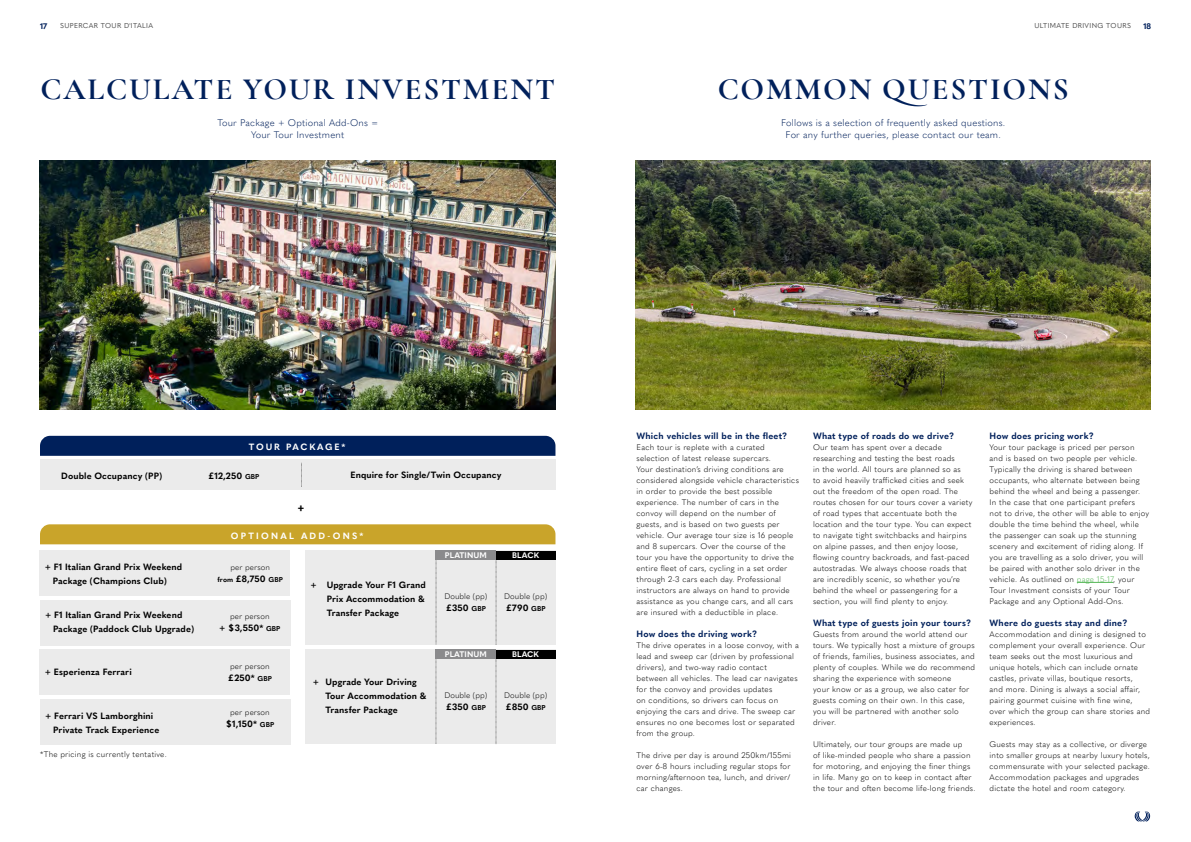
<style>
.page{position:relative;width:1191px;height:842px;background:#fff}
.page>*{position:absolute;margin:0;border:0;box-sizing:border-box;transform-origin:0 0}
.t1{font:700 31px "Cormorant Garamond";letter-spacing:.06em;color:#00205b}
.t2{font:900 11px "Lato";color:#000}
.t3{font:300 9.5px/12px "Quasimoda";letter-spacing:.02em;color:#00205b;text-align:center}
.t4{font:700 9px/14px "Quasimoda";letter-spacing:.01em;color:#000}
.t5{font:700 9px "Quasimoda";letter-spacing:.02em;color:#00205b}
.t6{font:700 9px "Quasimoda";letter-spacing:.25em;color:#fff}
.t7{font:700 9px "Quasimoda";letter-spacing:.2em;color:#fff}
.t8{font:300 8px/11px "Quasimoda";letter-spacing:.025em;color:#000}
.t9{font:700 8px "Quasimoda";letter-spacing:.01em;color:#fff}
.t10{font:700 8px "Quasimoda";color:#00205b}
.t11{font:7px "Quasimoda";letter-spacing:.05em;color:#4d4d4d}
.t12{font:700 7px "Quasimoda";letter-spacing:.01em;color:#000}
.s1{font-size:7px}
.s2{font-size:9px}
.s3{color:#55b656}
</style>
<div class="page">
<svg style="left:1134px;top:811px;width:16px;height:10px"></svg>
<img style="left:40px;top:160px;width:515px;height:249px">
<img style="left:635px;top:160px;width:515px;height:249px">
<div style="left:40px;top:436px;width:515px;height:20px;background:#00205b"></div>
<div style="left:40px;top:460px;width:515px;height:30px;background:#ebebeb"></div>
<div style="left:40px;top:551px;width:250px;height:45px;background:#ebebeb"></div>
<div style="left:40px;top:600px;width:250px;height:45px;background:#ebebeb"></div>
<div style="left:40px;top:524px;width:515px;height:20px;background:#c9a42a"></div>
<svg style="left:301px;top:463px;width:1px;height:24px"></svg>
<div style="left:305px;top:650px;width:250px;height:94px;background:#ebebeb"></div>
<svg style="left:436px;top:658px;width:1px;height:86px"></svg>
<svg style="left:496px;top:659px;width:1px;height:85px"></svg>
<div style="left:495px;top:650px;width:60px;height:8px;background:#000"></div>
<div style="left:436px;top:650px;width:60px;height:8px;background:#8a8a8c"></div>
<div style="left:305px;top:551px;width:250px;height:94px;background:#ebebeb"></div>
<svg style="left:436px;top:559px;width:1px;height:85px"></svg>
<svg style="left:496px;top:560px;width:1px;height:85px"></svg>
<div style="left:495px;top:551px;width:60px;height:8px;background:#000"></div>
<div style="left:436px;top:551px;width:60px;height:8px;background:#8a8a8c"></div>
<div style="left:40px;top:699px;width:250px;height:45px;background:#ebebeb"></div>
<div style="left:40px;top:650px;width:250px;height:45px;background:#ebebeb"></div>
<hr style="left:1076px;top:582px;width:37px;height:1px;background:#55b656">
<p class="t10" style="left:40px;top:20px;width:9px">17</p>
<p class="t11" style="left:60px;top:21px;width:94px">SUPERCAR TOUR D'ITALIA</p>
<p class="t11" style="left:1034px;top:21px;width:98px">ULTIMATE DRIVING TOURS</p>
<p class="t10" style="left:1143px;top:20px;width:9px">18</p>
<h1 class="t1" style="left:40px;top:70px;width:516px">CALCULATE YOUR INVESTMENT</h1>
<h1 class="t1" style="left:717px;top:70px;width:353px">COMMON QUESTIONS</h1>
<p class="t3" style="left:217px;top:116px;width:162px">Tour Package + Optional Add-Ons =<br>Your Tour Investment</p>
<p class="t3" style="left:781px;top:116px;width:225px">Follows is a selection of frequently asked questions.<br>For any further queries, please contact our team.</p>
<p class="t4" style="left:61px;top:468px;width:102px">Double Occupancy (PP)</p>
<p class="t7" style="left:249px;top:440px;width:98px">TOUR PACKAGE*</p>
<p class="t4" style="left:208px;top:468px;width:53px">£12,250 <span class="s1">GBP</span></p>
<p class="t4" style="left:350px;top:467px;width:152px">Enquire for Single/Twin Occupancy</p>
<h2 class="t2" style="left:298px;top:499px;width:8px">+</h2>
<p class="t6" style="left:231px;top:528px;width:134px">OPTIONAL ADD-ONS*</p>
<p class="t9" style="left:445px;top:549px;width:43px">PLATINUM</p>
<p class="t9" style="left:512px;top:549px;width:28px">BLACK</p>
<p class="t4" style="left:53px;top:560px;width:131px;text-indent:-8px">+ F1 Italian Grand Prix Weekend<br>Package (Champions Club)</p>
<p class="t8" style="left:230px;top:561px;width:41px">per person</p>
<p class="t12" style="left:218px;top:574px;width:67px">from <span class="s2">£8,750</span> GBP</p>
<p class="t4" style="left:53px;top:607px;width:143px;text-indent:-8px">+ F1 Italian Grand Prix Weekend<br>Package (Paddock Club Upgrade)</p>
<p class="t8" style="left:230px;top:611px;width:41px">per person</p>
<p class="t4" style="left:219px;top:621px;width:63px">+ $3,550* <span class="s1">GBP</span></p>
<p class="t4" style="left:45px;top:664px;width:88px">+ Esperienza Ferrari</p>
<p class="t8" style="left:230px;top:660px;width:41px">per person</p>
<p class="t4" style="left:228px;top:670px;width:45px">£250* <span class="s1">GBP</span></p>
<p class="t4" style="left:53px;top:708px;width:108px;text-indent:-8px">+ Ferrari VS Lamborghini<br>Private Track Experience</p>
<p class="t8" style="left:230px;top:706px;width:41px">per person</p>
<p class="t4" style="left:226px;top:716px;width:50px">$1,150* <span class="s1">GBP</span></p>
<p class="t8" style="left:40px;top:748px;width:128px">*The pricing is currently tentative.</p>
<p class="t4" style="left:310px;top:577px;width:8px">+</p>
<p class="t4" style="left:327px;top:577px;width:101px;text-align:justify">Upgrade Your F1 Grand Prix Accommodation &amp; Transfer Package</p>
<p class="t4" style="left:325px;top:674px;width:102px">Upgrade Your Driving<br>Tour Accommodation &amp;<br>Transfer Package</p>
<p class="t4" style="left:313px;top:674px;width:8px">+</p>
<p class="t8" style="left:444px;top:590px;width:44px">Double (pp)</p>
<p class="t4" style="left:446px;top:600px;width:42px">£350 <span class="s1">GBP</span></p>
<p class="t8" style="left:504px;top:590px;width:44px">Double (pp)</p>
<p class="t4" style="left:506px;top:600px;width:41px">£790 <span class="s1">GBP</span></p>
<p class="t9" style="left:445px;top:648px;width:43px">PLATINUM</p>
<p class="t9" style="left:512px;top:648px;width:28px">BLACK</p>
<p class="t8" style="left:444px;top:689px;width:44px">Double (pp)</p>
<p class="t4" style="left:446px;top:699px;width:42px">£350 <span class="s1">GBP</span></p>
<p class="t8" style="left:504px;top:689px;width:44px">Double (pp)</p>
<p class="t4" style="left:505px;top:699px;width:42px">£850 <span class="s1">GBP</span></p>
<p class="t5" style="left:636px;top:428px;width:152px">Which vehicles will be in the fleet?</p>
<p class="t8" style="left:636px;top:441px;width:164px">Each tour is replete with a curated selection of latest release supercars.<br>Your destination’s driving conditions are considered alongside vehicle characteristics in order to provide the best possible experience. The number of cars in the convoy will depend on the number of guests, and is based on two guests per vehicle. Our average tour size is 16 people and 8 supercars. Over the course of the tour you have the opportunity to drive the entire fleet of cars, cycling in a set order through 2-3 cars each day. Professional instructors are always on hand to provide assistance as you change cars, and all cars are insured with a deductible in place.</p>
<p class="t5" style="left:636px;top:626px;width:122px">How does the driving work?</p>
<p class="t8" style="left:636px;top:639px;width:164px">The drive operates in a loose convoy, with a lead and sweep car (driven by professional drivers), and two-way radio contact between all vehicles. The lead car navigates for the convoy and provides updates<br>on conditions, so drivers can focus on enjoying the cars and drive. The sweep car ensures no one becomes lost or separated from the group.</p>
<p class="t8" style="left:636px;top:749px;width:156px;text-align:justify">The drive per day is around 250km/155mi over 6-8 hours including regular stops for morning/afternoon tea, lunch, and driver/ car changes.</p>
<p class="t5" style="left:813px;top:428px;width:143px">What type of roads do we drive?</p>
<p class="t8" style="left:813px;top:441px;width:161px">Our team has spent over a decade researching and testing the best roads<br>in the world. All tours are planned so as<br>to avoid heavily trafficked cities and seek out the freedom of the open road. The routes chosen for our tours cover a variety of road types that accentuate both the location and the tour type. You can expect to navigate tight switchbacks and hairpins on alpine passes, and then enjoy loose, flowing country backroads, and fast-paced autostradas. We always choose roads that are incredibly scenic, so whether you’re behind the wheel or passengering for a section, you will find plenty to enjoy.</p>
<p class="t5" style="left:813px;top:615px;width:159px">What type of guests join your tours?</p>
<p class="t8" style="left:813px;top:628px;width:164px">Guests from around the world attend our tours. We typically host a mixture of groups of friends, families, business associates, and plenty of couples. While we do recommend sharing the experience with someone<br>your know or as a group, we also cater for guests coming on their own. In this case, you will be partnered with another solo driver.</p>
<p class="t8" style="left:813px;top:738px;width:164px">Ultimately, our tour groups are made up<br>of like-minded people who share a passion for motoring, and enjoying the finer things in life. Many go on to keep in contact after the tour and often become life-long friends.</p>
<p class="t5" style="left:989px;top:428px;width:106px">How does pricing work?</p>
<p class="t8" style="left:989px;top:441px;width:161px">Your tour package is priced per person and is based on two people per vehicle.<br>Typically the driving is shared between occupants, who alternate between being behind the wheel and being a passenger.<br>In the case that one participant prefers not to drive, the other will be able to enjoy double the time behind the wheel, while the passenger can soak up the stunning scenery and excitement of riding along. If you are travelling as a solo driver, you will be paired with another solo driver in the vehicle. As outlined on <span class="s3">page 15-17</span>, your Tour Investment consists of your Tour Package and any Optional Add-Ons.</p>
<p class="t5" style="left:989px;top:615px;width:139px">Where do guests stay and dine?</p>
<p class="t8" style="left:989px;top:628px;width:162px">Accommodation and dining is designed to complement your overall experience. Our team seeks out the most luxurious and unique hotels, which can include ornate castles, private villas, boutique resorts,<br>and more. Dining is always a social affair, pairing gourmet cuisine with fine wine, over which the group can share stories and experiences.</p>
<p class="t8" style="left:989px;top:738px;width:162px">Guests may stay as a collective, or diverge into smaller groups at nearby luxury hotels, commensurate with your selected package.<br>Accommodation packages and upgrades dictate the hotel and room category.</p>
</div>
